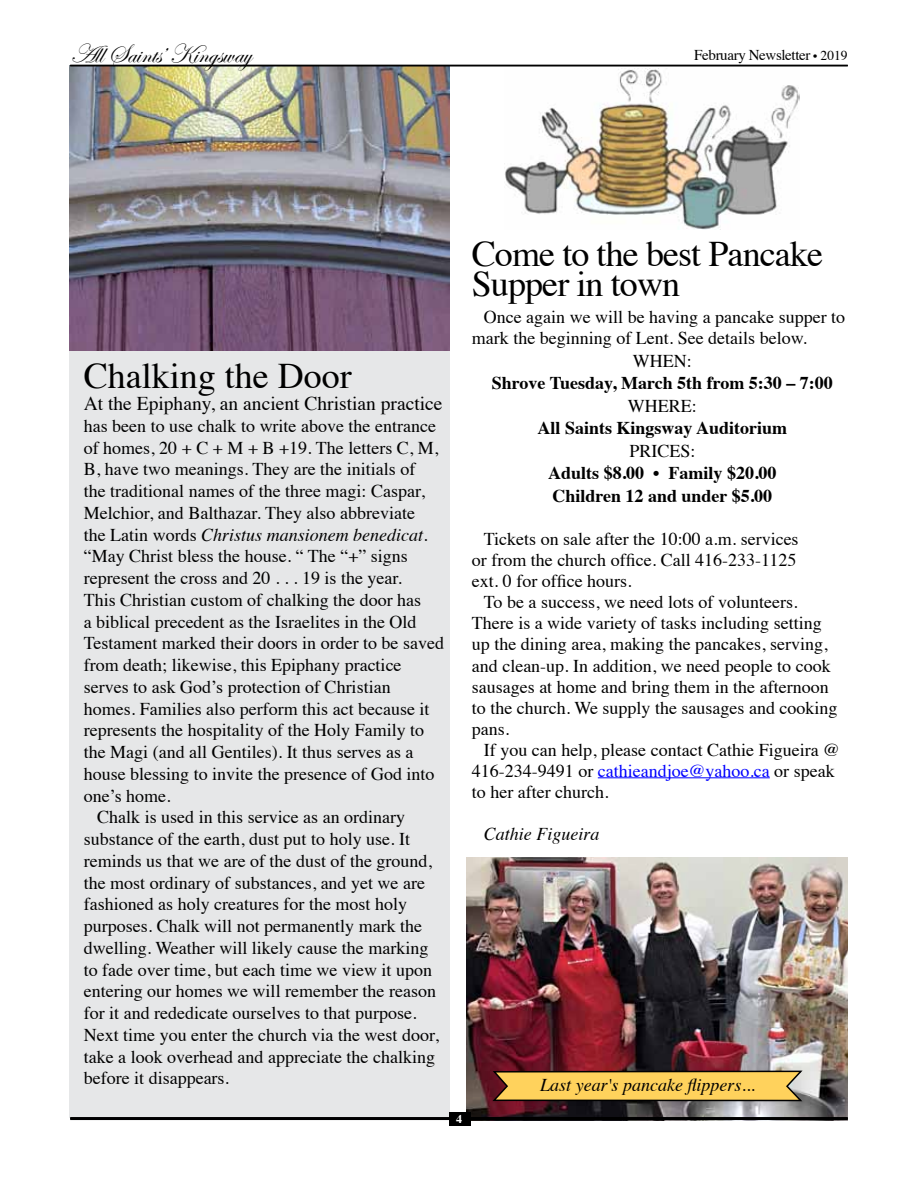
<style>
.page{position:relative;width:918px;height:1188px;background:#fff}
.page>*{position:absolute;margin:0;border:0;box-sizing:border-box;transform-origin:0 0}
.t1{font:36px/30px "Times";letter-spacing:-.025em;color:#000}
.t2{font:36px "Times";color:#000}
.t3{font:27px "Edwardian Script ITC";color:#000}
.t4{font:19.5px "Times";color:#000}
.t5{font:18px/21px "Times";color:#000}
.t6{font:700 18px/22.5px "Times";color:#000}
.t7{font:italic 18px "Times";color:#000}
.t8{font:15px "Times";letter-spacing:-.025em;color:#000}
.t9{font:700 12px "Times";color:#fff}
.s1{font-size:12px}
.s2{font-size:13.5px}
.s3{color:#00f}
.s4{font-style:normal}
</style>
<div class="page">
<img style="left:466px;top:857px;width:382px;height:260px">
<img style="left:505px;top:69px;width:294px;height:161px">
<div style="left:69px;top:67px;width:381px;height:1051px;background:#e6e7e8"></div>
<img style="left:69px;top:66px;width:380px;height:285px">
<hr style="left:70px;top:65px;width:778px;height:1px;background:#000">
<hr style="left:70px;top:1117px;width:778px;height:3px;background:#000">
<hr style="left:598px;top:777px;width:172px;height:1px;background:#00f">
<svg style="left:491px;top:1070px;width:313px;height:32px"></svg>
<div style="left:449px;top:1113px;width:22px;height:13px;background:#000"></div>
<h2 class="t3" style="left:70px;top:39px;width:183px">All Saints’ Kingsway</h2>
<p class="t8" style="left:694px;top:41px;width:155px">February Newsletter <span class="s1">•</span> <span class="s2">2019</span></p>
<h1 class="t1" style="left:472px;top:236px;width:353px">Come to the best Pancake<br>Supper in town</h1>
<p class="t5" style="left:484px;top:305px;width:363px">Once again we will be having a pancake supper to</p>
<p class="t5" style="left:472px;top:326px;width:337px">mark the beginning of Lent. See details below.</p>
<p class="t5" style="left:633px;top:349px;width:60px">WHEN:</p>
<p class="t6" style="left:492px;top:370px;width:343px">Shrove Tuesday, March 5th from 5:30 – 7:00</p>
<p class="t5" style="left:628px;top:394px;width:70px">WHERE:</p>
<p class="t6" style="left:538px;top:415px;width:251px">All Saints Kingsway Auditorium</p>
<p class="t5" style="left:629px;top:439px;width:68px">PRICES:</p>
<p class="t6" style="left:548px;top:460px;width:230px">Adults $8.00 • Family $20.00<br>Children 12 and under $5.00</p>
<p class="t5" style="left:472px;top:527px;width:328px;text-align:justify;text-indent:12px">Tickets on sale after the 10:00 a.m. services or from the church office. Call 416-233-1125 ext. 0 for office hours.</p>
<p class="t5" style="left:472px;top:590px;width:367px;text-indent:12px">To be a success, we need lots of volunteers.<br>There is a wide variety of tasks including setting up the dining area, making the pancakes, serving, and clean-up. In addition, we need people to cook sausages at home and bring them in the afternoon to the church. We supply the sausages and cooking pans.</p>
<p class="t5" style="left:472px;top:737px;width:370px;text-indent:12px">If you can help, please contact Cathie Figueira @<br>416-234-9491 or <span class="s3">cathieandjoe@yahoo.ca</span> or speak to her after church.</p>
<p class="t7" style="left:484px;top:818px;width:117px">Cathie Figueira</p>
<h1 class="t2" style="left:84px;top:342px;width:269px">Chalking the Door</h1>
<p class="t4" style="left:84px;top:385px;width:360px">At the Epiphany, an ancient Christian practice</p>
<p class="t5" style="left:84px;top:414px;width:354px">has been to use chalk to write above the entrance</p>
<p class="t5" style="left:84px;top:436px;width:356px">of homes, 20 + C + M + B +19. The letters C, M,</p>
<p class="t5" style="left:84px;top:457px;width:333px">B, have two meanings. They are the initials of</p>
<p class="t5" style="left:84px;top:479px;width:343px">the traditional names of the three magi: Caspar,</p>
<p class="t5" style="left:84px;top:501px;width:333px">Melchior, and Balthazar. They also abbreviate</p>
<p class="t7" style="left:84px;top:519px;width:345px"><span class="s4">the Latin words</span> Christus mansionem benedicat.</p>
<p class="t5" style="left:84px;top:544px;width:326px">“May Christ bless the house. “ The “+” signs</p>
<p class="t5" style="left:84px;top:566px;width:320px">represent the cross and 20 . . . 19 is the year.</p>
<p class="t5" style="left:84px;top:588px;width:339px">This Christian custom of chalking the door has</p>
<p class="t5" style="left:84px;top:610px;width:334px">a biblical precedent as the Israelites in the Old</p>
<p class="t5" style="left:84px;top:631px;width:362px">Testament marked their doors in order to be saved</p>
<p class="t5" style="left:84px;top:653px;width:319px">from death; likewise, this Epiphany practice</p>
<p class="t5" style="left:84px;top:675px;width:308px">serves to ask God’s protection of Christian</p>
<p class="t5" style="left:84px;top:697px;width:347px">homes. Families also perform this act because it</p>
<p class="t5" style="left:84px;top:718px;width:342px">represents the hospitality of the Holy Family to</p>
<p class="t5" style="left:84px;top:740px;width:331px">the Magi (and all Gentiles). It thus serves as a</p>
<p class="t5" style="left:84px;top:762px;width:352px">house blessing to invite the presence of God into</p>
<p class="t5" style="left:84px;top:784px;width:88px">one’s home.</p>
<p class="t5" style="left:97px;top:805px;width:309px">Chalk is used in this service as an ordinary</p>
<p class="t5" style="left:84px;top:827px;width:328px">substance of the earth, dust put to holy use. It</p>
<p class="t5" style="left:84px;top:849px;width:350px">reminds us that we are of the dust of the ground,</p>
<p class="t5" style="left:84px;top:871px;width:343px">the most ordinary of substances, and yet we are</p>
<p class="t5" style="left:84px;top:892px;width:325px">fashioned as holy creatures for the most holy</p>
<p class="t5" style="left:84px;top:914px;width:340px">purposes. Chalk will not permanently mark the</p>
<p class="t5" style="left:84px;top:936px;width:346px">dwelling. Weather will likely cause the marking</p>
<p class="t5" style="left:84px;top:957px;width:350px">to fade over time, but each time we view it upon</p>
<p class="t5" style="left:84px;top:979px;width:354px">entering our homes we will remember the reason</p>
<p class="t5" style="left:84px;top:1001px;width:334px">for it and rededicate ourselves to that purpose.</p>
<p class="t5" style="left:84px;top:1023px;width:357px">Next time you enter the church via the west door,</p>
<p class="t5" style="left:84px;top:1044px;width:353px">take a look overhead and appreciate the chalking</p>
<p class="t5" style="left:84px;top:1066px;width:147px">before it disappears.</p>
<p class="t7" style="left:540px;top:1069px;width:216px">Last year's pancake flippers...</p>
<p class="t9" style="left:456px;top:1108px;width:7px">4</p>
<p class="t9" style="left:456px;top:1106px;width:7px">4</p>
</div>
